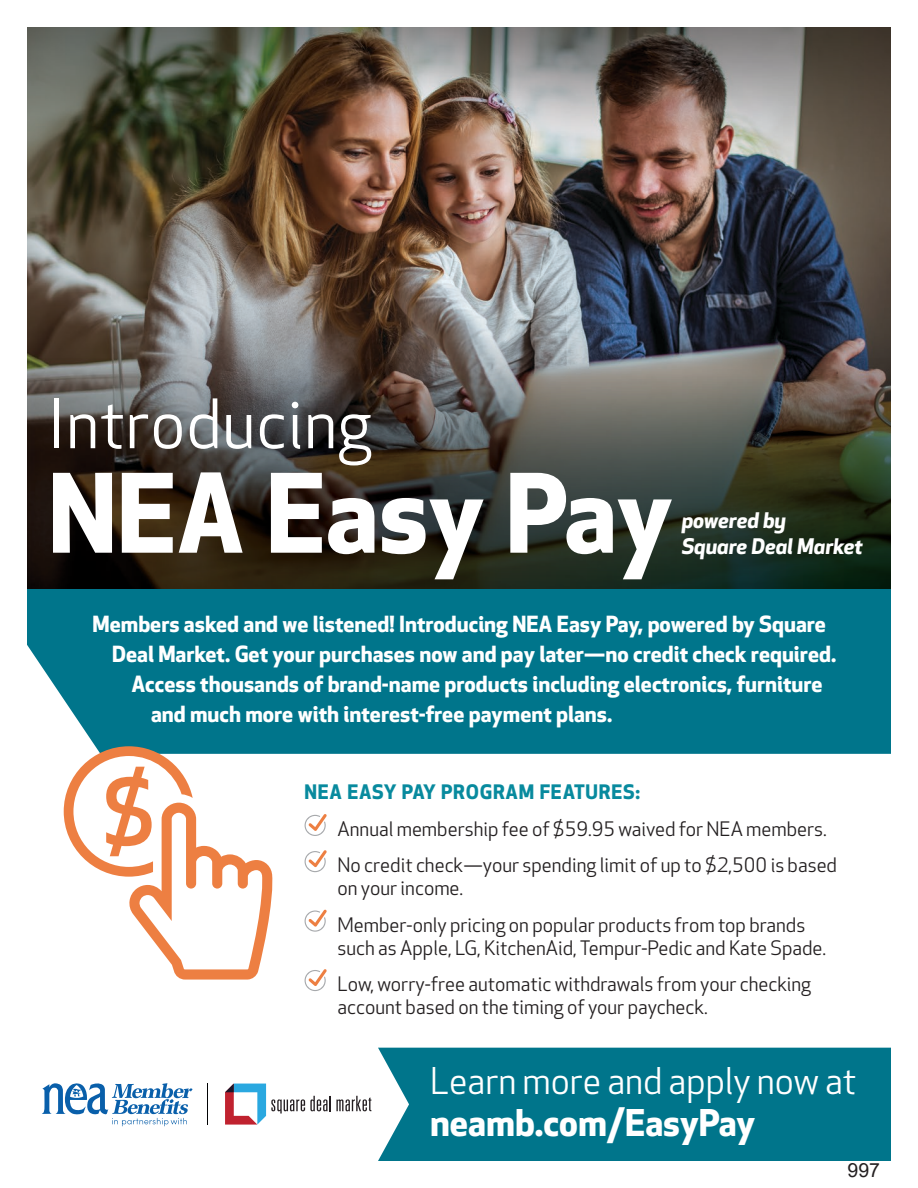
<style>
.page{position:relative;width:918px;height:1188px;background:#fff}
.page>*{position:absolute;margin:0;border:0;box-sizing:border-box;transform-origin:0 0}
.t1{font:700 106.5px "Apex New";color:#fff}
.t2{font:66.45px "Apex New";letter-spacing:.01em;color:#fff}
.t3{font:36px/42px "Apex New";color:#fff}
.t4{font:700 21.75px "Apex New";color:#fff}
.t5{font:italic 700 21px/25.2px "Apex New";color:#fff}
.t6{font:19.5px/23.2px "Apex New";color:#231f20}
.t7{font:700 19.5px "Apex New";letter-spacing:.04em;color:#088a9e}
.t8{font:19.5px "Arial";color:#231f20}
.s1{font-weight:700}
</style>
<div class="page">
<div style="left:27px;top:589px;width:864px;height:165px;background:#00758b"></div>
<div style="left:378px;top:1048px;width:513px;height:113px;background:#00758b"></div>
<img style="left:27px;top:27px;width:864px;height:332px">
<svg style="left:305px;top:814px;width:22px;height:22px"></svg>
<svg style="left:305px;top:850px;width:22px;height:22px"></svg>
<svg style="left:305px;top:910px;width:22px;height:22px"></svg>
<svg style="left:305px;top:969px;width:22px;height:22px"></svg>
<svg style="left:64px;top:746px;width:210px;height:234px"></svg>
<svg style="left:42px;top:1083px;width:150px;height:43px"></svg>
<hr style="left:208px;top:1083px;width:1px;height:41px;background:#020304">
<svg style="left:225px;top:1084px;width:146px;height:41px"></svg>
<svg style="left:27px;top:359px;width:864px;height:230px;background:#3e3d34"></svg>
<p class="t2" style="left:48px;top:387px;width:325px">Introducing</p>
<p class="t1" style="left:48px;top:451px;width:626px">NEA Easy Pay</p>
<p class="t5" style="left:682px;top:509px;width:183px">powered by<br>Square Deal Market</p>
<p class="t4" style="left:93px;top:612px;width:735px">Members asked and we listened! Introducing NEA Easy Pay, powered by Square</p>
<p class="t4" style="left:112px;top:642px;width:726px">Deal Market. Get your purchases now and pay later—no credit check required.</p>
<p class="t4" style="left:132px;top:672px;width:693px">Access thousands of brand-name products including electronics, furniture</p>
<p class="t4" style="left:151px;top:702px;width:463px">and much more with interest-free payment plans.</p>
<p class="t7" style="left:305px;top:781px;width:337px">NEA EASY PAY PROGRAM FEATURES:</p>
<p class="t6" style="left:338px;top:818px;width:491px">Annual membership fee of $59.95 waived for NEA members.</p>
<p class="t6" style="left:338px;top:854px;width:501px">No credit check—your spending limit of up to $2,500 is based on your income.</p>
<p class="t6" style="left:338px;top:914px;width:490px">Member-only pricing on popular products from top brands such as Apple, LG, KitchenAid, Tempur-Pedic and Kate Spade.</p>
<p class="t6" style="left:338px;top:973px;width:475px">Low, worry-free automatic withdrawals from your checking account based on the timing of your paycheck.</p>
<p class="t3" style="left:430px;top:1061px;width:428px">Learn more and apply now at <span class="s1">neamb.com/EasyPay</span></p>
<p class="t8" style="left:848px;top:1157px;width:34px">997</p>
</div>
